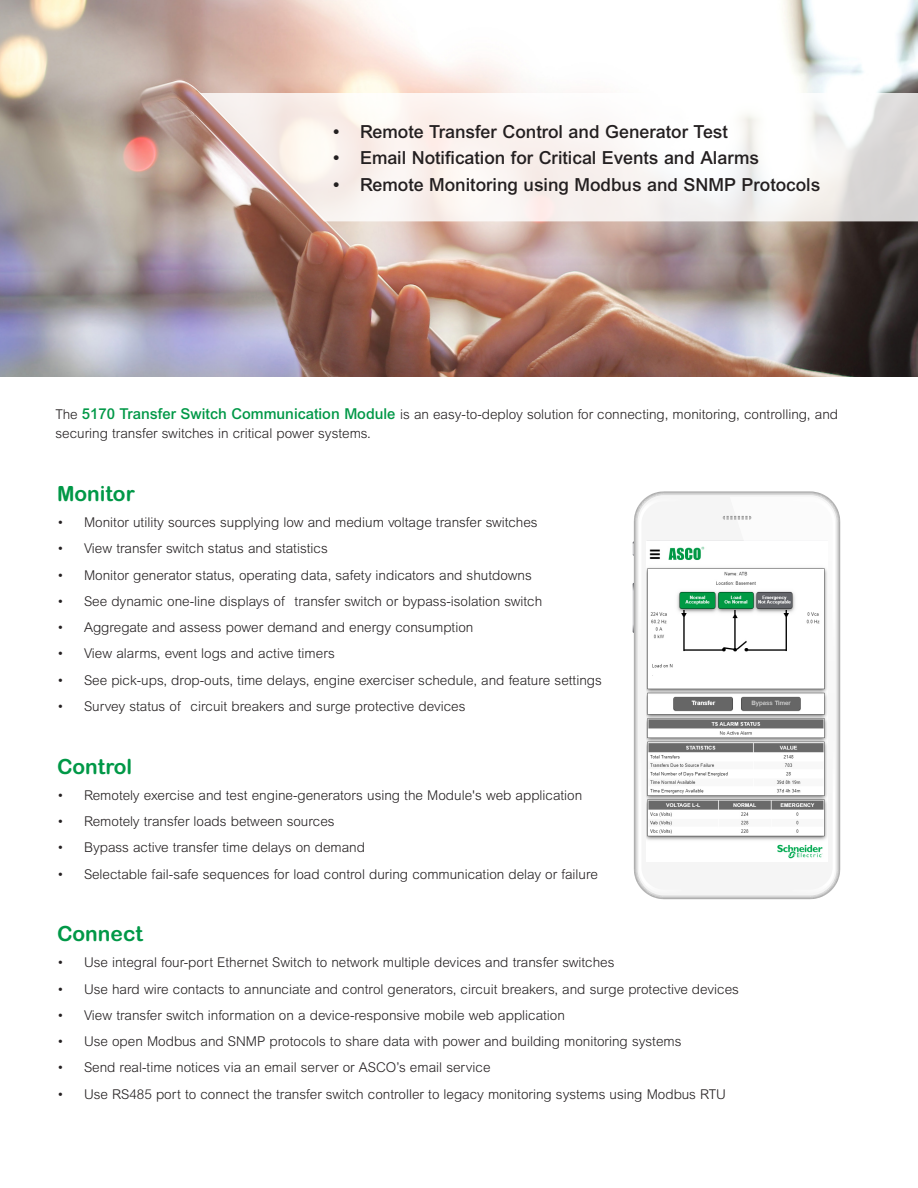
<style>
.page{position:relative;width:918px;height:1188px;background:#fff}
.page>*{position:absolute;margin:0;border:0;box-sizing:border-box;transform-origin:0 0}
.t1{font:700 21px "Arial Rounded MT Pro";color:#009847}
.t2{font:500 18px "Arial MT Pro";color:#231f20}
.t3{font:300 13.5px "Arial MT Pro";color:#231f20}
.s1{font-weight:500;font-size:15px;color:#009847}
</style>
<div class="page">
<img style="left:0;top:0;width:918px;height:377px">
<svg style="left:200px;top:93px;width:718px;height:128px;fill:#f9f2f0"></svg>
<svg style="left:634px;top:491px;width:206px;height:408px;background:#cecece"></svg>
<svg style="left:638px;top:495px;width:199px;height:401px;fill:#f5f5f5"></svg>
<svg style="left:633px;top:498px;width:49px;height:163px"></svg>
<svg style="left:639px;top:730px;width:43px;height:163px"></svg>
<svg style="left:723px;top:497px;width:112px;height:396px"></svg>
<img style="left:647px;top:541px;width:180px;height:320px">
<p class="t2" style="left:333px;top:121px;width:396px">• Remote Transfer Control and Generator Test</p>
<p class="t2" style="left:333px;top:147px;width:428px">• Email Notification for Critical Events and Alarms</p>
<p class="t2" style="left:333px;top:174px;width:489px">• Remote Monitoring using Modbus and SNMP Protocols</p>
<p class="t3" style="left:56px;top:406px;width:784px">The <span class="s1">5170 Transfer Switch Communication Module</span> is an easy-to-deploy solution for connecting, monitoring, controlling, and</p>
<p class="t3" style="left:56px;top:425px;width:317px">securing transfer switches in critical power systems.</p>
<p class="t1" style="left:57px;top:481px;width:79px">Monitor</p>
<p class="t3" style="left:57px;top:514px;width:482px">• Monitor utility sources supplying low and medium voltage transfer switches</p>
<p class="t3" style="left:57px;top:540px;width:272px">• View transfer switch status and statistics</p>
<p class="t3" style="left:57px;top:567px;width:476px">• Monitor generator status, operating data, safety indicators and shutdowns</p>
<p class="t3" style="left:57px;top:593px;width:487px">• See dynamic one-line displays of transfer switch or bypass-isolation switch</p>
<p class="t3" style="left:57px;top:619px;width:418px">• Aggregate and assess power demand and energy consumption</p>
<p class="t3" style="left:57px;top:645px;width:280px">• View alarms, event logs and active timers</p>
<p class="t3" style="left:57px;top:672px;width:546px">• See pick-ups, drop-outs, time delays, engine exerciser schedule, and feature settings</p>
<p class="t3" style="left:57px;top:698px;width:410px">• Survey status of circuit breakers and surge protective devices</p>
<p class="t1" style="left:57px;top:754px;width:77px">Control</p>
<p class="t3" style="left:57px;top:787px;width:527px">• Remotely exercise and test engine-generators using the Module's web application</p>
<p class="t3" style="left:57px;top:813px;width:279px">• Remotely transfer loads between sources</p>
<p class="t3" style="left:57px;top:839px;width:310px">• Bypass active transfer time delays on demand</p>
<p class="t3" style="left:57px;top:866px;width:543px">• Selectable fail-safe sequences for load control during communication delay or failure</p>
<p class="t1" style="left:57px;top:921px;width:87px">Connect</p>
<p class="t3" style="left:57px;top:954px;width:559px">• Use integral four-port Ethernet Switch to network multiple devices and transfer switches</p>
<p class="t3" style="left:57px;top:981px;width:683px">• Use hard wire contacts to annunciate and control generators, circuit breakers, and surge protective devices</p>
<p class="t3" style="left:57px;top:1007px;width:509px">• View transfer switch information on a device-responsive mobile web application</p>
<p class="t3" style="left:57px;top:1033px;width:626px">• Use open Modbus and SNMP protocols to share data with power and building monitoring systems</p>
<p class="t3" style="left:57px;top:1059px;width:435px">• Send real-time notices via an email server or ASCO’s email service</p>
<p class="t3" style="left:57px;top:1086px;width:671px">• Use RS485 port to connect the transfer switch controller to legacy monitoring systems using Modbus RTU</p>
</div>
